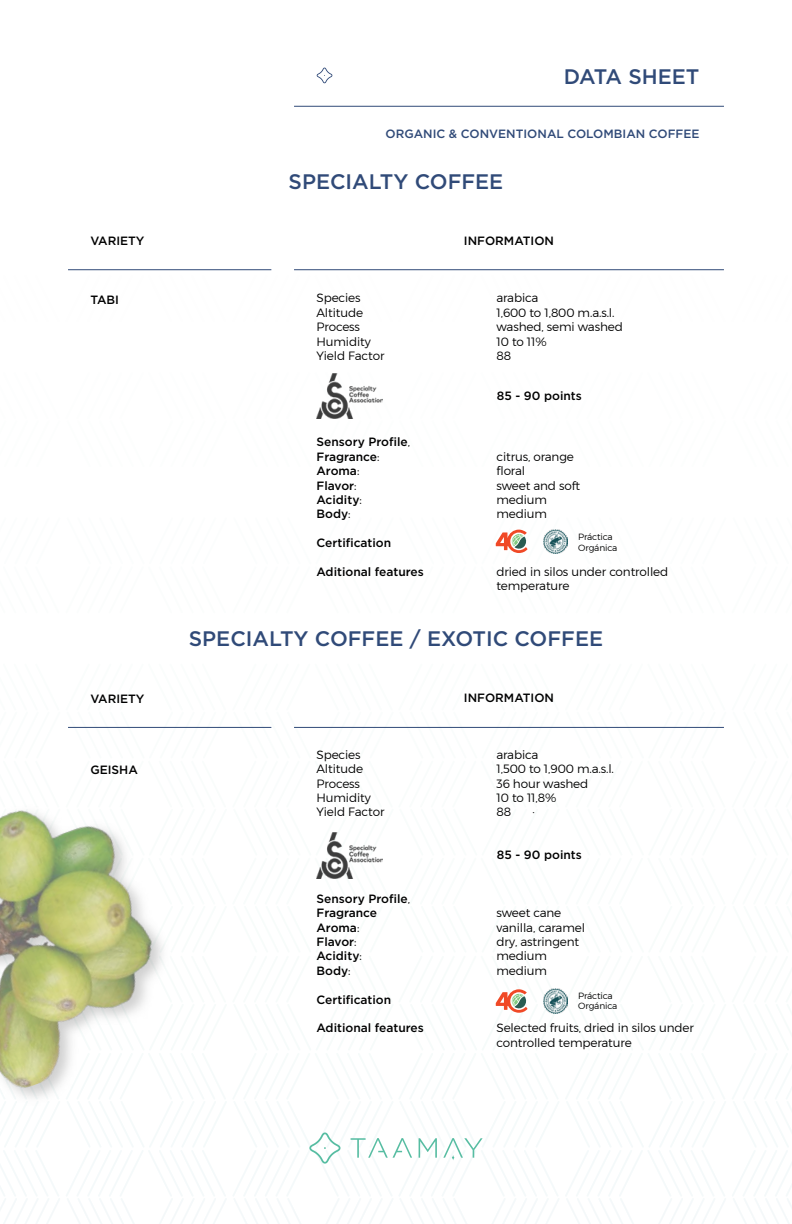
<style>
.page{position:relative;width:792px;height:1224px;background:#fff}
.page>*{position:absolute;margin:0;border:0;box-sizing:border-box;transform-origin:0 0}
.t1{font:500 21px "Gotham";color:#304a78}
.t2{font:300 12px/14.4px "Montserrat";letter-spacing:-.01em;color:#000}
.t3{font:500 12px/14.4px "Gotham";color:#000}
.t4{font:500 12px "Gotham";color:#304a78}
.t5{font:300 9px/10.8px "Montserrat";letter-spacing:-.01em;color:#000}
.s1{font-family:"Montserrat";font-weight:300}
</style>
<div class="page">
<svg style="left:732px;top:1133px;width:60px;height:91px"></svg>
<svg style="left:0;top:1133px;width:59px;height:91px"></svg>
<hr style="left:294px;top:106px;width:430px;height:1px;background:#304a78">
<svg style="left:317px;top:68px;width:15px;height:15px"></svg>
<img style="left:0;top:809px;width:66px;height:296px">
<hr style="left:68px;top:269px;width:203px;height:1px;background:#304a78">
<hr style="left:294px;top:269px;width:430px;height:1px;background:#304a78">
<img style="left:317px;top:374px;width:65px;height:45px">
<svg style="left:495px;top:529px;width:73px;height:25px"></svg>
<svg style="left:66px;top:726px;width:659px;height:498px"></svg>
<h1 class="t1" style="left:564px;top:62px;width:137px">DATA SHEET</h1>
<p class="t4" style="left:385px;top:126px;width:316px">ORGANIC &amp; CONVENTIONAL COLOMBIAN COFFEE</p>
<h1 class="t1" style="left:289px;top:167px;width:216px">SPECIALTY COFFEE</h1>
<p class="t3" style="left:90px;top:233px;width:56px">VARIETY</p>
<p class="t3" style="left:464px;top:233px;width:92px">INFORMATION</p>
<p class="t3" style="left:90px;top:292px;width:30px">TABI</p>
<p class="t2" style="left:316px;top:291px;width:46px">Species</p>
<p class="t2" style="left:496px;top:291px;width:43px">arabica</p>
<p class="t2" style="left:316px;top:305px;width:48px">Altitude</p>
<p class="t2" style="left:496px;top:305px;width:120px">1,600 to 1,800 m.a.s.l.</p>
<p class="t2" style="left:316px;top:320px;width:45px">Process</p>
<p class="t2" style="left:496px;top:320px;width:128px">washed, semi washed</p>
<p class="t2" style="left:316px;top:334px;width:56px">Humidity</p>
<p class="t2" style="left:496px;top:334px;width:52px">10 to 11%</p>
<p class="t2" style="left:316px;top:348px;width:69px">Yield Factor</p>
<p class="t2" style="left:496px;top:348px;width:16px">88</p>
<p class="t3" style="left:316px;top:435px;width:95px">Sensory Profile<span class="s1">,<br></span>Fragrance<span class="s1">:</span></p>
<p class="t3" style="left:497px;top:388px;width:86px">85 - 90 points</p>
<p class="t2" style="left:496px;top:449px;width:79px">citrus, orange</p>
<p class="t3" style="left:316px;top:464px;width:44px">Aroma<span class="s1">:</span></p>
<p class="t2" style="left:496px;top:464px;width:30px">floral</p>
<p class="t3" style="left:316px;top:478px;width:42px">Flavor<span class="s1">:</span></p>
<p class="t2" style="left:496px;top:478px;width:85px">sweet and soft</p>
<p class="t3" style="left:316px;top:492px;width:47px">Acidity<span class="s1">:</span></p>
<p class="t2" style="left:496px;top:492px;width:52px">medium</p>
<p class="t3" style="left:316px;top:507px;width:36px">Body<span class="s1">:</span></p>
<p class="t2" style="left:496px;top:507px;width:52px">medium</p>
<p class="t3" style="left:316px;top:536px;width:76px">Certification</p>
<p class="t3" style="left:316px;top:564px;width:109px">Aditional features</p>
<p class="t2" style="left:496px;top:564px;width:173px">dried in silos under controlled temperature</p>
<p class="t5" style="left:578px;top:532px;width:41px">Práctica<br>Orgánica</p>
<h1 class="t1" style="left:189px;top:625px;width:416px">SPECIALTY COFFEE / EXOTIC COFFEE</h1>
<p class="t3" style="left:90px;top:691px;width:56px">VARIETY</p>
<p class="t3" style="left:464px;top:691px;width:92px">INFORMATION</p>
<p class="t3" style="left:90px;top:762px;width:49px">GEISHA</p>
<p class="t2" style="left:316px;top:747px;width:46px">Species</p>
<p class="t2" style="left:496px;top:747px;width:43px">arabica</p>
<p class="t2" style="left:316px;top:762px;width:48px">Altitude</p>
<p class="t2" style="left:496px;top:762px;width:119px">1,500 to 1,900 m.a.s.l.</p>
<p class="t2" style="left:316px;top:776px;width:45px">Process</p>
<p class="t2" style="left:496px;top:776px;width:93px">36 hour washed</p>
<p class="t2" style="left:316px;top:790px;width:56px">Humidity</p>
<p class="t2" style="left:496px;top:790px;width:62px">10 to 11,8%</p>
<p class="t2" style="left:316px;top:805px;width:69px">Yield Factor</p>
<p class="t2" style="left:496px;top:805px;width:16px">88</p>
<p class="t2" style="left:532px;top:805px;width:4px">·</p>
<p class="t3" style="left:316px;top:891px;width:95px">Sensory Profile<span class="s1">,<br></span>Fragrance</p>
<p class="t3" style="left:497px;top:847px;width:86px">85 - 90 points</p>
<p class="t2" style="left:496px;top:906px;width:66px">sweet cane</p>
<p class="t3" style="left:316px;top:920px;width:44px">Aroma<span class="s1">:</span></p>
<p class="t2" style="left:496px;top:920px;width:90px">vanilla, caramel</p>
<p class="t3" style="left:316px;top:934px;width:42px">Flavor<span class="s1">:</span></p>
<p class="t2" style="left:496px;top:934px;width:84px">dry, astringent</p>
<p class="t3" style="left:316px;top:949px;width:47px">Acidity<span class="s1">:</span></p>
<p class="t2" style="left:496px;top:949px;width:52px">medium</p>
<p class="t3" style="left:316px;top:963px;width:36px">Body<span class="s1">:</span></p>
<p class="t2" style="left:496px;top:963px;width:52px">medium</p>
<p class="t3" style="left:316px;top:992px;width:76px">Certification</p>
<p class="t3" style="left:316px;top:1021px;width:109px">Aditional features</p>
<p class="t2" style="left:496px;top:1021px;width:199px">Selected fruits, dried in silos under controlled temperature</p>
<p class="t5" style="left:578px;top:990px;width:41px">Práctica<br>Orgánica</p>
</div>
